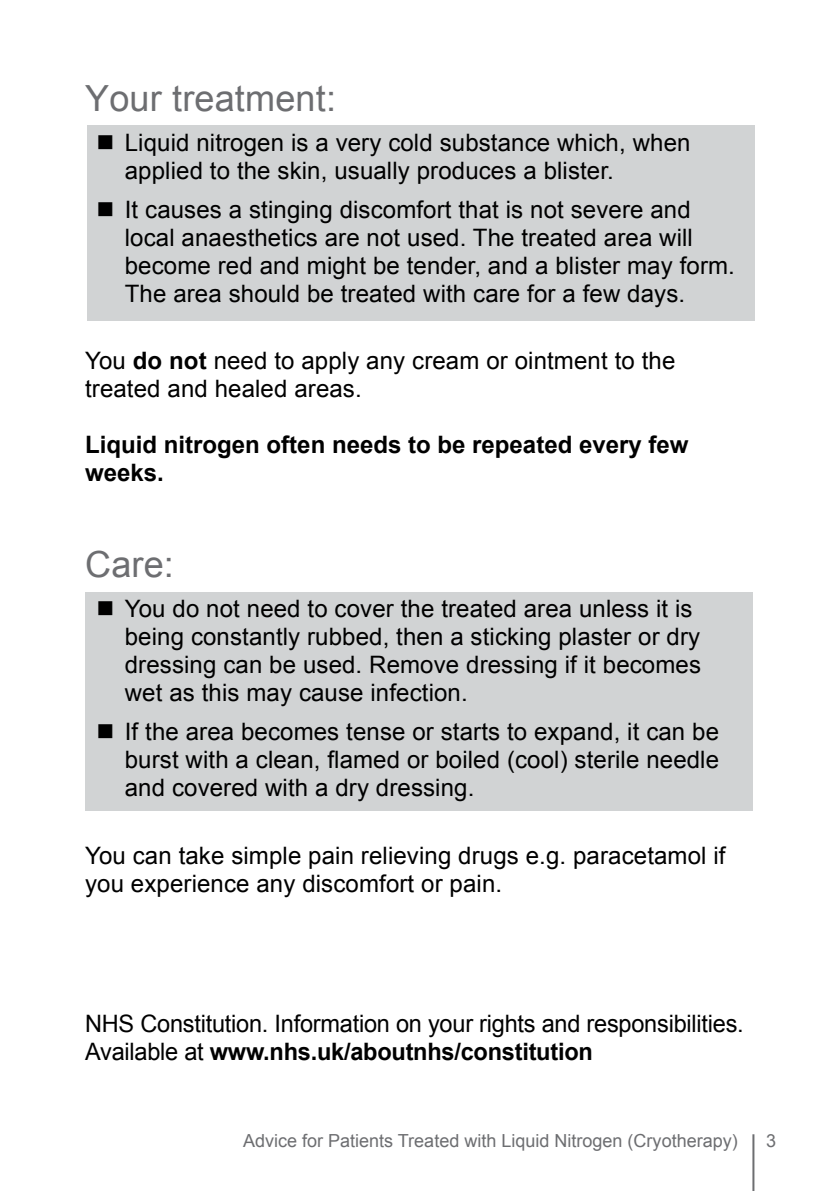
<style>
.page{position:relative;width:840px;height:1191px;background:#fff}
.page>*{position:absolute;margin:0;border:0;box-sizing:border-box;transform-origin:0 0}
.t1{font:36px "Arial";letter-spacing:.005em;color:#6d6e71}
.t2{font:24px/28px "Arial";letter-spacing:.005em;color:#000}
.t3{font:700 24px/28px "Arial";color:#000}
.t4{font:18px "Arial";color:#6d6e71}
.s1{font-weight:700}
</style>
<div class="page">
<div style="left:85px;top:592px;width:667px;height:219px;background:#d1d3d4"></div>
<div style="left:87px;top:125px;width:667px;height:195px;background:#d1d3d4"></div>
<hr style="left:752px;top:1134px;width:2px;height:57px;background:#6d6e71">
<h1 class="t1" style="left:85px;top:75px;width:252px">Your treatment:</h1>
<p class="t2" style="left:125px;top:128px;width:567px;text-indent:-28px">■ Liquid nitrogen is a very cold substance which, when applied to the skin, usually produces a blister.</p>
<p class="t2" style="left:125px;top:196px;width:611px;text-indent:-28px">■ It causes a stinging discomfort that is not severe and local anaesthetics are not used. The treated area will become red and might be tender, and a blister may form.<br>The area should be treated with care for a few days.</p>
<p class="t2" style="left:85px;top:347px;width:591px">You <span class="s1">do not</span> need to apply any cream or ointment to the treated and healed areas.</p>
<p class="t3" style="left:85px;top:432px;width:604px">Liquid nitrogen often needs to be repeated every few weeks.</p>
<h1 class="t1" style="left:85px;top:541px;width:90px">Care:</h1>
<p class="t2" style="left:125px;top:594px;width:577px;text-indent:-28px">■ You do not need to cover the treated area unless it is being constantly rubbed, then a sticking plaster or dry dressing can be used. Remove dressing if it becomes wet as this may cause infection.</p>
<p class="t2" style="left:125px;top:718px;width:595px;text-align:justify;text-indent:-28px">■ If the area becomes tense or starts to expand, it can be burst with a clean, flamed or boiled (cool) sterile needle and covered with a dry dressing.</p>
<p class="t2" style="left:85px;top:841px;width:641px">You can take simple pain relieving drugs e.g. paracetamol if you experience any discomfort or pain.</p>
<p class="t2" style="left:85px;top:1009px;width:659px">NHS Constitution. Information on your rights and responsibilities.<br>Available at <span class="s1">www.nhs.uk/aboutnhs/constitution</span></p>
<p class="t4" style="left:243px;top:1129px;width:496px">Advice for Patients Treated with Liquid Nitrogen (Cryotherapy)</p>
<p class="t4" style="left:765px;top:1129px;width:12px">3</p>
</div>
